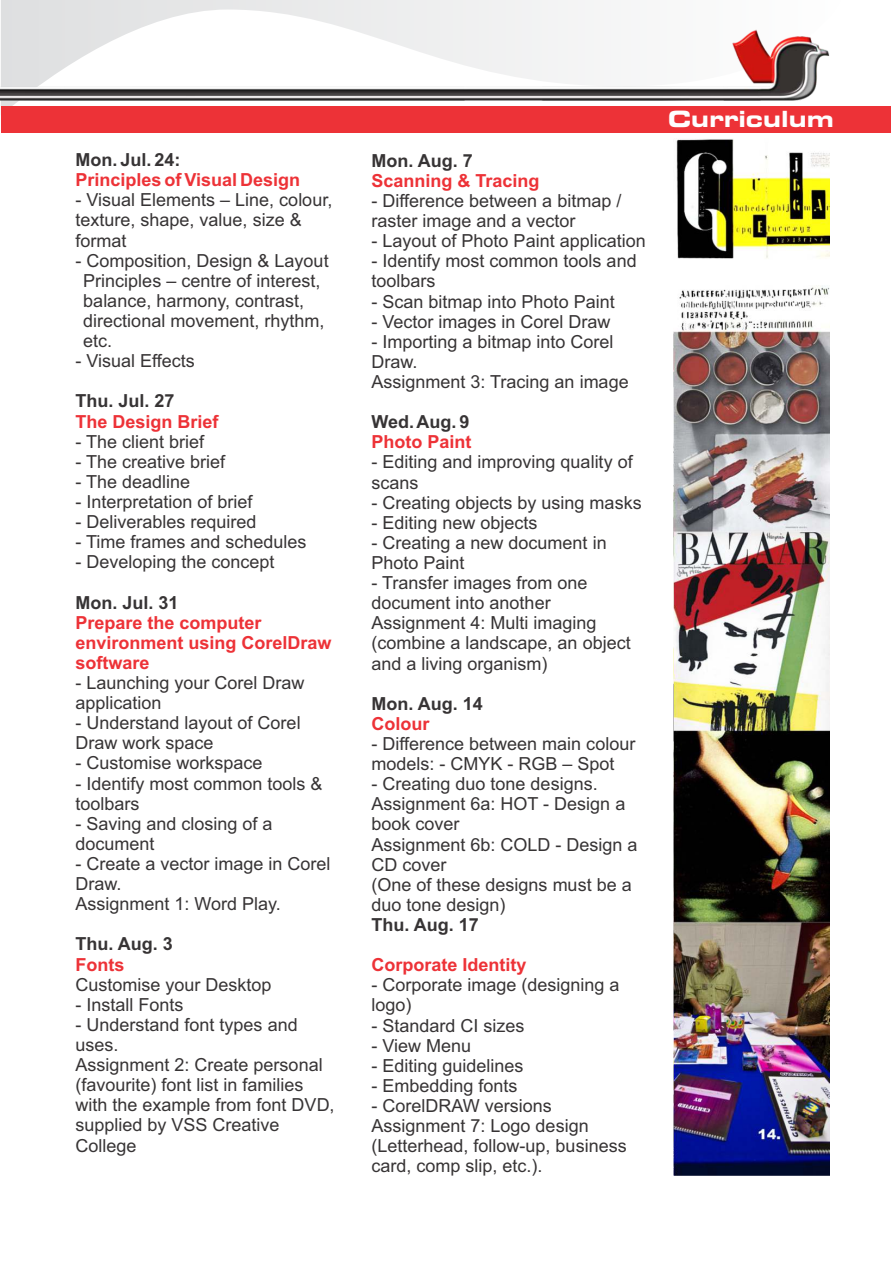
<style>
.page{position:relative;width:893px;height:1263px;background:#fff}
.page>*{position:absolute;margin:0;border:0;box-sizing:border-box;transform-origin:0 0}
.t1{font:700 expanded 22.2px "Square 721 BT";color:#fefefe}
.t2{font:18px/20.1px "Arial";color:#373435}
.t3{font:700 18px/20.1px "Arial";color:#ed3237}
.t4{font:700 18px "Arial";color:#373435}
</style>
<div class="page">
<svg style="left:1px;top:0;width:829px;height:106px"></svg>
<div style="left:1px;top:106px;width:889px;height:27px;background:#ed3237"></div>
<img style="left:1px;top:30px;width:828px;height:71px">
<img style="left:673px;top:139px;width:157px;height:1036px">
<p class="t4" style="left:76px;top:153px;width:107px">Mon. Jul. 24:</p>
<p class="t3" style="left:76px;top:172px;width:226px">Principles of Visual Design</p>
<p class="t2" style="left:76px;top:192px;width:258px">- Visual Elements – Line, colour, texture, shape, value, size &amp; format</p>
<p class="t2" style="left:83px;top:252px;width:247px;text-indent:-8px">- Composition, Design &amp; Layout<br>Principles – centre of interest, balance, harmony, contrast, directional movement, rhythm, etc.</p>
<p class="t2" style="left:76px;top:353px;width:121px">- Visual Effects</p>
<p class="t4" style="left:76px;top:394px;width:101px">Thu. Jul. 27</p>
<p class="t3" style="left:76px;top:413px;width:145px">The Design Brief</p>
<p class="t2" style="left:76px;top:433px;width:130px">- The client brief</p>
<p class="t2" style="left:76px;top:453px;width:151px">- The creative brief</p>
<p class="t2" style="left:76px;top:473px;width:116px">- The deadline</p>
<p class="t2" style="left:76px;top:493px;width:179px">- Interpretation of brief</p>
<p class="t2" style="left:76px;top:513px;width:183px">- Deliverables required</p>
<p class="t2" style="left:76px;top:533px;width:233px">- Time frames and schedules</p>
<p class="t2" style="left:76px;top:554px;width:201px">- Developing the concept</p>
<p class="t4" style="left:76px;top:595px;width:105px">Mon. Jul. 31</p>
<p class="t3" style="left:76px;top:614px;width:258px">Prepare the computer environment using CorelDraw software</p>
<p class="t2" style="left:76px;top:674px;width:231px">- Launching your Corel Draw application</p>
<p class="t2" style="left:76px;top:714px;width:227px">- Understand layout of Corel<br>Draw work space</p>
<p class="t2" style="left:76px;top:755px;width:189px">- Customise workspace</p>
<p class="t2" style="left:76px;top:775px;width:249px">- Identify most common tools &amp; toolbars</p>
<p class="t2" style="left:76px;top:815px;width:199px">- Saving and closing of a document</p>
<p class="t2" style="left:76px;top:855px;width:257px">- Create a vector image in Corel<br>Draw.<br>Assignment 1: Word Play.</p>
<p class="t4" style="left:76px;top:937px;width:99px">Thu. Aug. 3</p>
<p class="t3" style="left:76px;top:956px;width:50px">Fonts</p>
<p class="t2" style="left:76px;top:976px;width:198px">Customise your Desktop</p>
<p class="t2" style="left:76px;top:996px;width:110px">- Install Fonts</p>
<p class="t2" style="left:76px;top:1016px;width:261px">- Understand font types and uses.<br>Assignment 2: Create personal (favourite) font list in families with the example from font DVD, supplied by VSS Creative<br>College</p>
<p class="t4" style="left:372px;top:154px;width:103px">Mon. Aug. 7</p>
<p class="t3" style="left:372px;top:172px;width:170px">Scanning &amp; Tracing</p>
<p class="t2" style="left:372px;top:192px;width:251px">- Difference between a bitmap / raster image and a vector</p>
<p class="t2" style="left:372px;top:233px;width:276px">- Layout of Photo Paint application</p>
<p class="t2" style="left:372px;top:253px;width:267px">- Identify most common tools and toolbars</p>
<p class="t2" style="left:372px;top:293px;width:245px">- Scan bitmap into Photo Paint</p>
<p class="t2" style="left:372px;top:313px;width:241px">- Vector images in Corel Draw</p>
<p class="t2" style="left:372px;top:333px;width:259px">- Importing a bitmap into Corel<br>Draw.<br>Assignment 3: Tracing an image</p>
<p class="t4" style="left:372px;top:415px;width:100px">Wed. Aug. 9</p>
<p class="t3" style="left:372px;top:434px;width:102px">Photo Paint</p>
<p class="t2" style="left:372px;top:454px;width:263px">- Editing and improving quality of scans</p>
<p class="t2" style="left:372px;top:494px;width:272px">- Creating objects by using masks</p>
<p class="t2" style="left:372px;top:514px;width:168px">- Editing new objects</p>
<p class="t2" style="left:372px;top:534px;width:237px">- Creating a new document in<br>Photo Paint</p>
<p class="t2" style="left:372px;top:574px;width:261px">- Transfer images from one document into another<br>Assignment 4: Multi imaging (combine a landscape, an object and a living organism)</p>
<p class="t4" style="left:372px;top:697px;width:113px">Mon. Aug. 14</p>
<p class="t3" style="left:372px;top:715px;width:59px">Colour</p>
<p class="t2" style="left:372px;top:735px;width:265px">- Difference between main colour models: - CMYK - RGB – Spot</p>
<p class="t2" style="left:372px;top:775px;width:268px">- Creating duo tone designs.<br>Assignment 6a: HOT - Design a book cover<br>Assignment 6b: COLD - Design a<br>CD cover<br>(One of these designs must be a duo tone design)</p>
<p class="t4" style="left:372px;top:918px;width:109px">Thu. Aug. 17</p>
<p class="t3" style="left:372px;top:956px;width:157px">Corporate Identity</p>
<p class="t2" style="left:372px;top:977px;width:250px">- Corporate image (designing a logo)</p>
<p class="t2" style="left:372px;top:1017px;width:155px">- Standard CI sizes</p>
<p class="t2" style="left:372px;top:1037px;width:101px">- View Menu</p>
<p class="t2" style="left:372px;top:1057px;width:154px">- Editing guidelines</p>
<p class="t2" style="left:372px;top:1077px;width:148px">- Embedding fonts</p>
<p class="t2" style="left:372px;top:1097px;width:257px">- CorelDRAW versions<br>Assignment 7: Logo design (Letterhead, follow-up, business card, comp slip, etc.).</p>
<p class="t1" style="left:668px;top:110px;width:167px">Curriculum</p>
</div>
